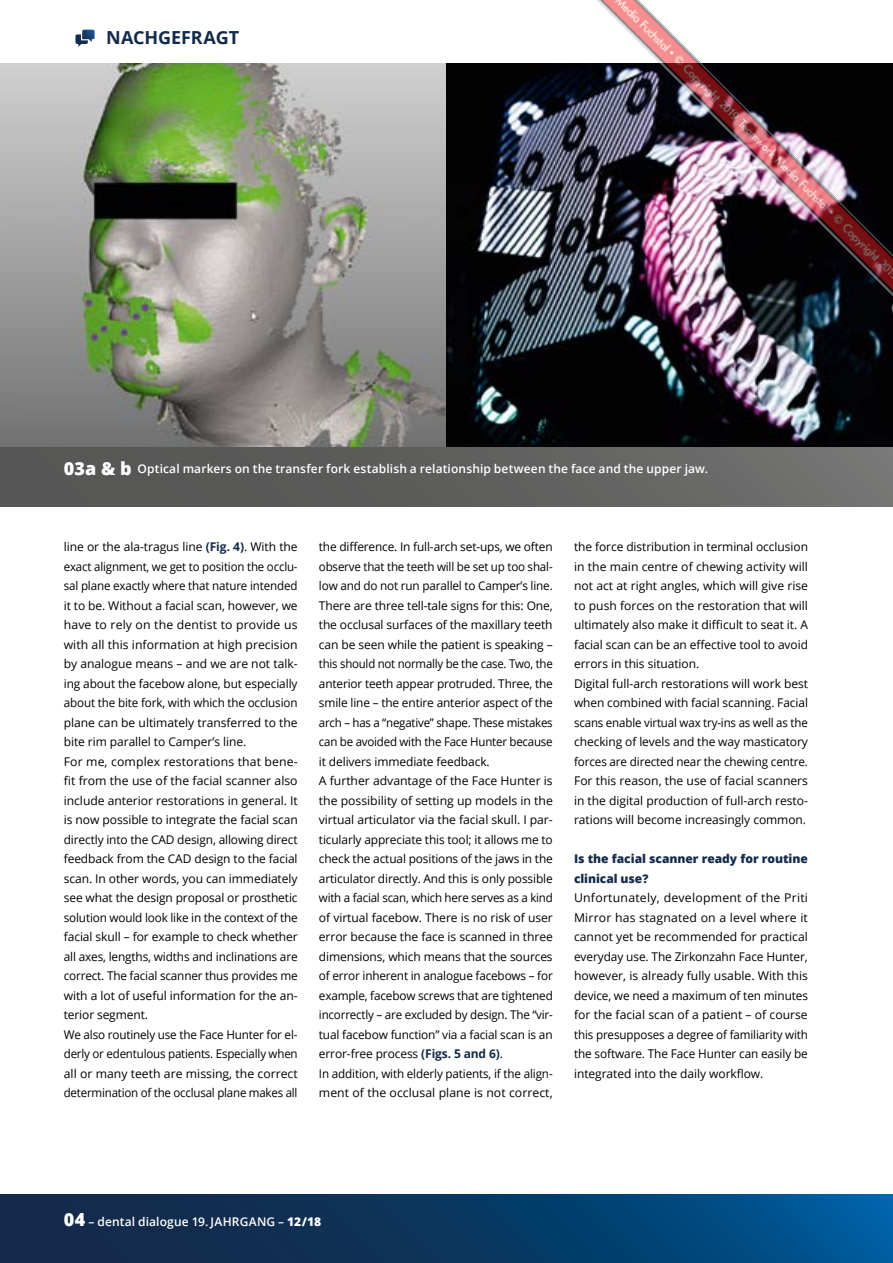
<style>
.page{position:relative;width:893px;height:1263px;background:#fff}
.page>*{position:absolute;margin:0;border:0;box-sizing:border-box;transform-origin:0 0}
.t1{font:700 18px "Open Sans";letter-spacing:-.005em;color:#132a4b}
.DD_2015_Fliesstext{font:12px/19.5px "Open Sans";letter-spacing:-.005em;color:#000;text-align:justify}
.DD_2018_Bilduntersch{font:600 12px "Open Sans";letter-spacing:.01em;color:#fff}
.DD_2015_Fliesstext-2{font:800 12px/19.5px "Open Sans";letter-spacing:-.005em;color:#132a4b}
.s1{font-weight:800;font-size:18px}
.s2{font-weight:700;color:#132a4b}
.s3{font-weight:800}
</style>
<div class="page">
<svg style="left:0;top:1195px;width:893px;height:68px;background:#093a66"></svg>
<svg style="left:75px;top:30px;width:20px;height:17px"></svg>
<div style="left:0;top:446px;width:893px;height:60px;background:linear-gradient(to right,#515050,#717170)"></div>
<img style="left:0;top:64px;width:893px;height:382px">
<img style="left:573px;top:0;width:320px;height:320px">
<h1 class="t1" style="left:106px;top:24px;width:134px">NACHGEFRAGT</h1>
<p class="DD_2018_Bilduntersch" style="left:64px;top:460px;width:646px"><span class="s1">03a &amp; b</span> Optical markers on the transfer fork establish a relationship between the face and the upper jaw.</p>
<p class="DD_2015_Fliesstext" style="left:64px;top:537px;width:235px">line or the ala-tragus line <span class="s2">(Fig. 4)</span>. With the exact alignment, we get to position the occlu&shy;sal plane exactly where that nature intended it to be. Without a facial scan, however, we have to rely on the dentist to provide us with all this information at high precision by analogue means – and we are not talk&shy;ing about the facebow alone, but especially about the bite fork, with which the occlusion plane can be ultimately transferred to the bite rim parallel to Camper’s line.</p>
<p class="DD_2015_Fliesstext" style="left:64px;top:751px;width:235px">For me, complex restorations that bene&shy;fit from the use of the facial scanner also include anterior restorations in general. It is now possible to integrate the facial scan directly into the CAD design, allowing direct feedback from the CAD design to the facial scan. In other words, you can immediately see what the design proposal or prosthetic solution would look like in the context of the facial skull – for example to check whether all axes, lengths, widths and inclinations are correct. The facial scanner thus provides me with a lot of useful information for the an&shy;terior segment.</p>
<p class="DD_2015_Fliesstext" style="left:64px;top:1024px;width:235px">We also routinely use the Face Hunter for el&shy;derly or edentulous patients. Especially when all or many teeth are missing, the correct determination of the occlusal plane makes all</p>
<p class="DD_2015_Fliesstext" style="left:319px;top:537px;width:235px">the difference. In full-arch set-ups, we often observe that the teeth will be set up too shal&shy;low and do not run parallel to Camper’s line.<br>There are three tell-tale signs for this: One, the occlusal surfaces of the maxillary teeth can be seen while the patient is speaking – this should not normally be the case. Two, the anterior teeth appear protruded. Three, the smile line – the entire anterior aspect of the arch – has a “negative” shape. These mistakes can be avoided with the Face Hunter because it delivers immediate feedback.</p>
<p class="DD_2015_Fliesstext" style="left:319px;top:771px;width:235px">A further advantage of the Face Hunter is the possibility of setting up models in the virtual articulator via the facial skull. I par&shy;ticularly appreciate this tool; it allows me to check the actual positions of the jaws in the articulator directly. And this is only possible with a facial scan, which here serves as a kind of virtual facebow. There is no risk of user error because the face is scanned in three dimensions, which means that the sources of error inherent in analogue facebows – for example, facebow screws that are tightened incorrectly – are excluded by design. The “vir&shy;tual facebow function” via a facial scan is an error-free process <span class="s2">(Figs. 5 and 6)</span>.</p>
<p class="DD_2015_Fliesstext" style="left:319px;top:1063px;width:235px">In addition, with elderly patients, if the align&shy;ment of the occlusal plane is not correct,</p>
<p class="DD_2015_Fliesstext" style="left:574px;top:537px;width:235px">the force distribution in terminal occlusion in the main centre of chewing activity will not act at right angles, which will give rise to push forces on the restoration that will ultimately also make it difficult to seat it. A facial scan can be an effective tool to avoid errors in this situation.</p>
<p class="DD_2015_Fliesstext" style="left:574px;top:673px;width:235px">Digital full-arch restorations will work best when combined with facial scanning. Facial scans enable virtual wax try-ins as well as the checking of levels and the way masticatory forces are directed near the chewing centre.<br>For this reason, the use of facial scanners in the digital production of full-arch resto&shy;rations will become increasingly common.</p>
<p class="DD_2015_Fliesstext-2" style="left:574px;top:849px;width:235px">Is the facial scanner ready for routine clinical use?</p>
<p class="DD_2015_Fliesstext" style="left:574px;top:888px;width:235px">Unfortunately, development of the Priti Mirror has stagnated on a level where it cannot yet be recommended for practical everyday use. The Zirkonzahn Face Hunter, however, is already fully usable. With this device, we need a maximum of ten minutes for the facial scan of a patient – of course this presupposes a degree of familiarity with the software. The Face Hunter can easily be integrated into the daily workflow.</p>
<p class="DD_2018_Bilduntersch" style="left:64px;top:1213px;width:259px"><span class="s1">04</span> – dental dialogue 19. JAHRGANG – <span class="s3">12/18</span></p>
</div>
